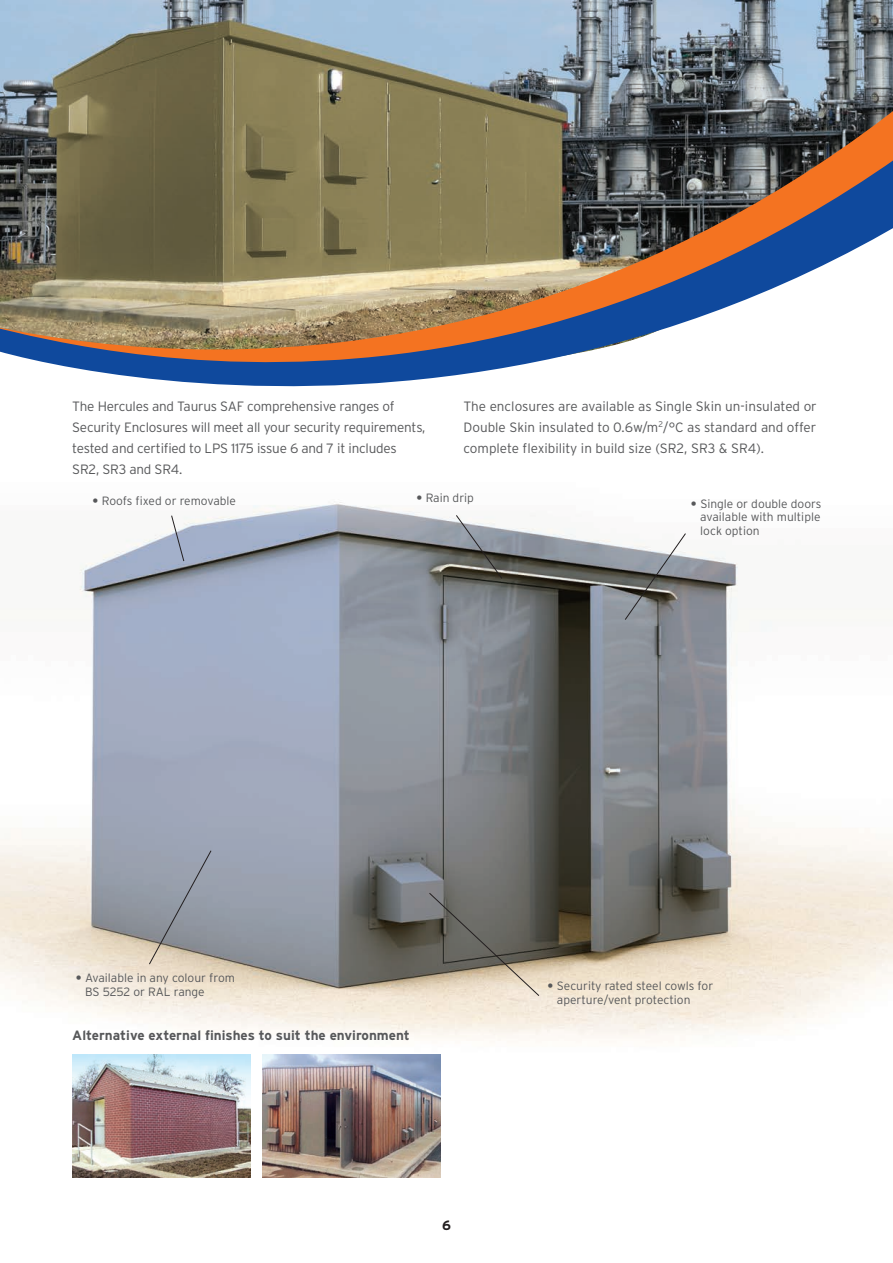
<style>
.page{position:relative;width:893px;height:1263px;background:#fff}
.page>*{position:absolute;margin:0;border:0;box-sizing:border-box;transform-origin:0 0}
.t1{font:300 13.5px/21px "Interstate";letter-spacing:-.015em;color:#57585a}
.t2{font:700 13.5px "Interstate";color:#57585a}
.t3{font:700 13.5px "Interstate";color:#231f20}
.t4{font:300 12px/13.5px "Interstate";color:#57585a}
.s1{font-weight:700}
</style>
<div class="page">
<img style="left:0;top:529px;width:893px;height:512px">
<svg style="left:0;top:0;width:893px;height:529px"></svg>
<svg style="left:171px;top:515px;width:14px;height:47px"></svg>
<svg style="left:148px;top:850px;width:64px;height:115px;background:#9a9da4"></svg>
<svg style="left:428px;top:892px;width:112px;height:105px;background:#868176"></svg>
<svg style="left:624px;top:532px;width:62px;height:89px"></svg>
<svg style="left:455px;top:514px;width:48px;height:65px"></svg>
<img style="left:72px;top:1054px;width:179px;height:124px">
<img style="left:262px;top:1054px;width:179px;height:124px">
<p class="t1" style="left:72px;top:395px;width:355px">The Hercules and Taurus SAF comprehensive ranges of Security Enclosures will meet all your security requirements, tested and certified to LPS 1175 issue 6 and 7 it includes SR2, SR3 and SR4.</p>
<p class="t1" style="left:463px;top:395px;width:355px;text-align:justify">The enclosures are available as Single Skin un-insulated or Double Skin insulated to 0.6w/m<sup>2</sup>/°C as standard and offer complete flexibility in build size (SR2, SR3 &amp; SR4).</p>
<p class="t4" style="left:93px;top:494px;width:145px"><span class="s1">•</span> Roofs fixed or removable</p>
<p class="t4" style="left:416px;top:492px;width:59px"><span class="s1">•</span> Rain drip</p>
<p class="t4" style="left:700px;top:497px;width:123px;text-align:justify;text-indent:-9px"><span class="s1">•</span> Single or double doors available with multiple lock option</p>
<p class="t4" style="left:85px;top:971px;width:151px;text-indent:-9px"><span class="s1">•</span> Available in any colour from<br>BS 5252 or RAL range</p>
<p class="t4" style="left:557px;top:979px;width:158px;text-indent:-9px"><span class="s1">•</span> Security rated steel cowls for aperture/vent protection</p>
<p class="t2" style="left:72px;top:1027px;width:339px">Alternative external finishes to suit the environment</p>
<p class="t3" style="left:442px;top:1218px;width:10px">6</p>
</div>
